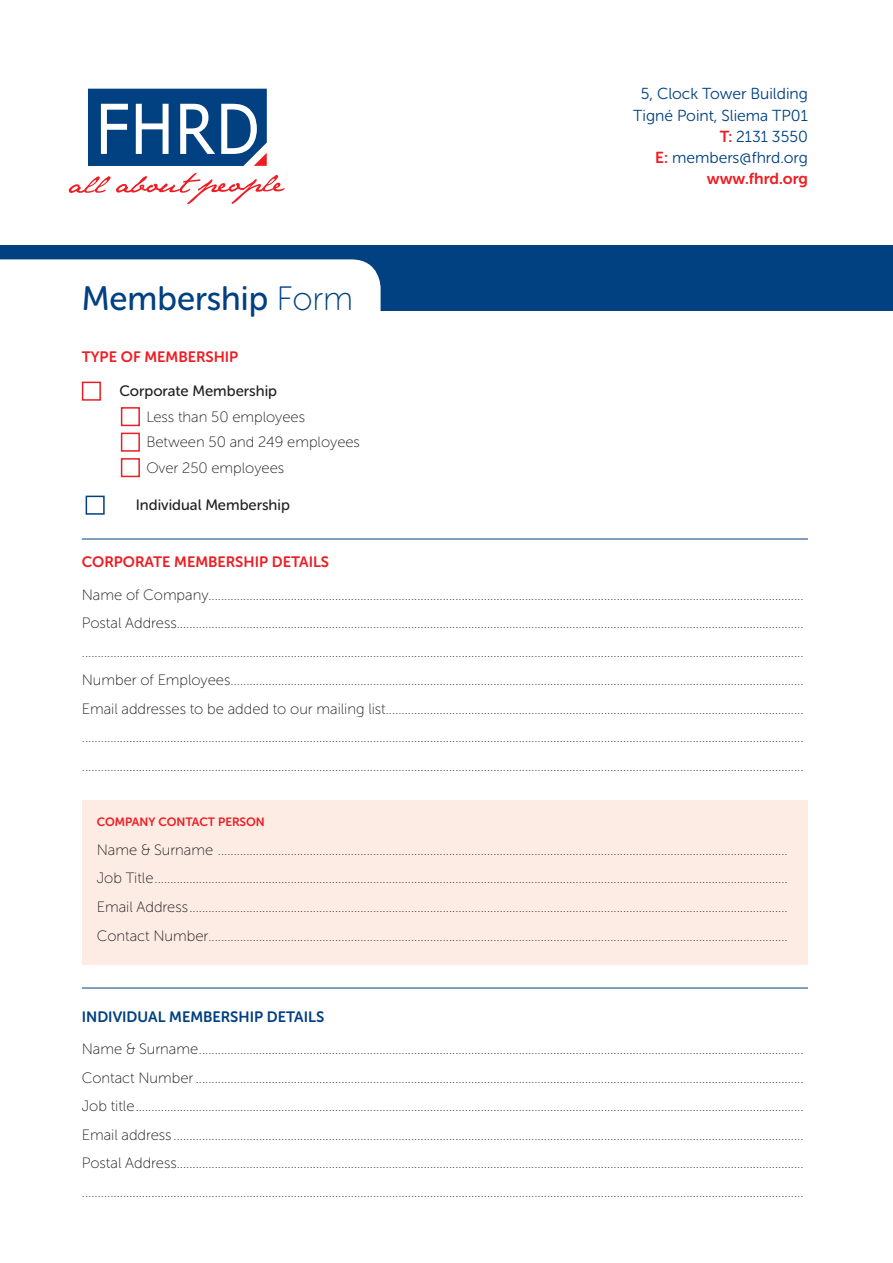
<style>
.page{position:relative;width:893px;height:1263px;background:#fff}
.page>*{position:absolute;margin:0;border:0;box-sizing:border-box;transform-origin:0 0}
.t1{font:33.75px "Museo Sans Rounded 500";color:#014081}
.t2{font:15.9px "Museo Sans Rounded 300";color:#014081}
.t3{font:15.9px "Museo Sans Rounded 700";color:#ee1d23}
.t4{font:15px "Museo Sans Rounded 100";color:#231f20}
.t5{font:15px "Museo Sans Rounded 700";color:#ee1d23}
.t6{font:15px "Museo Sans Rounded 500";color:#231f20}
.t7{font:15px "Museo Sans Rounded 700";color:#014081}
.t8{font:12px "Museo Sans Rounded 700";color:#ee1d23}
.s1{font-family:"Museo Sans Rounded 100"}
.s2{font-family:"Museo Sans Rounded 700";color:#ee1d23}
</style>
<div class="page">
<div style="left:0;top:244px;width:893px;height:66px;background:#014081"></div>
<div style="left:0;top:259px;width:381px;height:52px;background:#fff"></div>
<div style="left:83px;top:800px;width:725px;height:164px;background:#fdece4"></div>
<div style="left:82px;top:382px;width:19px;height:19px;background:#fff;border:2px solid #ee1d23"></div>
<div style="left:121px;top:407px;width:19px;height:19px;background:#fff;border:2px solid #ee1d23"></div>
<div style="left:121px;top:433px;width:19px;height:19px;background:#fff;border:2px solid #ee1d23"></div>
<div style="left:121px;top:458px;width:19px;height:19px;background:#fff;border:2px solid #ee1d23"></div>
<div style="left:86px;top:496px;width:19px;height:19px;background:#fff;border:2px solid #014081"></div>
<svg style="left:88px;top:89px;width:179px;height:77px"></svg>
<svg style="left:69px;top:173px;width:216px;height:31px"></svg>
<hr style="left:82px;top:539px;width:726px;height:1px;background:#014081">
<hr style="left:82px;top:988px;width:726px;height:1px;background:#014081">
<p class="t1" style="left:82px;top:280px;width:273px">Membership <span class="s1">Form</span></p>
<p class="t5" style="left:82px;top:349px;width:158px">TYPE OF MEMBERSHIP</p>
<p class="t6" style="left:119px;top:383px;width:159px">Corporate Membership</p>
<p class="t4" style="left:146px;top:409px;width:160px">Less than 50 employees</p>
<p class="t4" style="left:146px;top:434px;width:215px">Between 50 and 249 employees</p>
<p class="t4" style="left:146px;top:460px;width:139px">Over 250 employees</p>
<p class="t6" style="left:136px;top:497px;width:156px">Individual Membership</p>
<p class="t2" style="left:641px;top:85px;width:169px">5, Clock Tower Building</p>
<p class="t2" style="left:633px;top:107px;width:176px">Tigné Point, Sliema TP01</p>
<p class="t2" style="left:720px;top:128px;width:90px"><span class="s2">T:</span> 2131 3550</p>
<p class="t2" style="left:655px;top:149px;width:154px"><span class="s2">E:</span> members@fhrd.org</p>
<p class="t3" style="left:707px;top:170px;width:103px">www.fhrd.org</p>
<p class="t5" style="left:82px;top:554px;width:249px">CORPORATE MEMBERSHIP DETAILS</p>
<p class="t4" style="left:82px;top:587px;width:723px">Name of Company............................................................................................................................................................................................</p>
<p class="t4" style="left:82px;top:615px;width:723px">Postal Address......................................................................................................................................................................................................</p>
<p class="t4" style="left:82px;top:644px;width:723px">....................................................................................................................................................................................................................................</p>
<p class="t4" style="left:82px;top:672px;width:723px">Number of Employees.....................................................................................................................................................................................</p>
<p class="t4" style="left:82px;top:701px;width:723px">Email addresses to be added to our mailing list....................................................................................................................................</p>
<p class="t4" style="left:82px;top:729px;width:723px">....................................................................................................................................................................................................................................</p>
<p class="t4" style="left:82px;top:758px;width:723px">....................................................................................................................................................................................................................................</p>
<p class="t8" style="left:97px;top:816px;width:169px">COMPANY CONTACT PERSON</p>
<p class="t4" style="left:97px;top:842px;width:692px">Name &amp; Surname ....................................................................................................................................................................................</p>
<p class="t4" style="left:97px;top:870px;width:692px">Job Title........................................................................................................................................................................................................</p>
<p class="t4" style="left:97px;top:899px;width:692px">Email Address.............................................................................................................................................................................................</p>
<p class="t4" style="left:97px;top:927px;width:692px">Contact Number.......................................................................................................................................................................................</p>
<p class="t7" style="left:82px;top:1008px;width:244px">INDIVIDUAL MEMBERSHIP DETAILS</p>
<p class="t4" style="left:82px;top:1041px;width:723px">Name &amp; Surname...............................................................................................................................................................................................</p>
<p class="t4" style="left:82px;top:1070px;width:723px">Contact Number ................................................................................................................................................................................................</p>
<p class="t4" style="left:82px;top:1098px;width:723px">Job title...................................................................................................................................................................................................................</p>
<p class="t4" style="left:82px;top:1127px;width:723px">Email address .......................................................................................................................................................................................................</p>
<p class="t4" style="left:82px;top:1155px;width:723px">Postal Address......................................................................................................................................................................................................</p>
<p class="t4" style="left:82px;top:1184px;width:723px">....................................................................................................................................................................................................................................</p>
</div>
